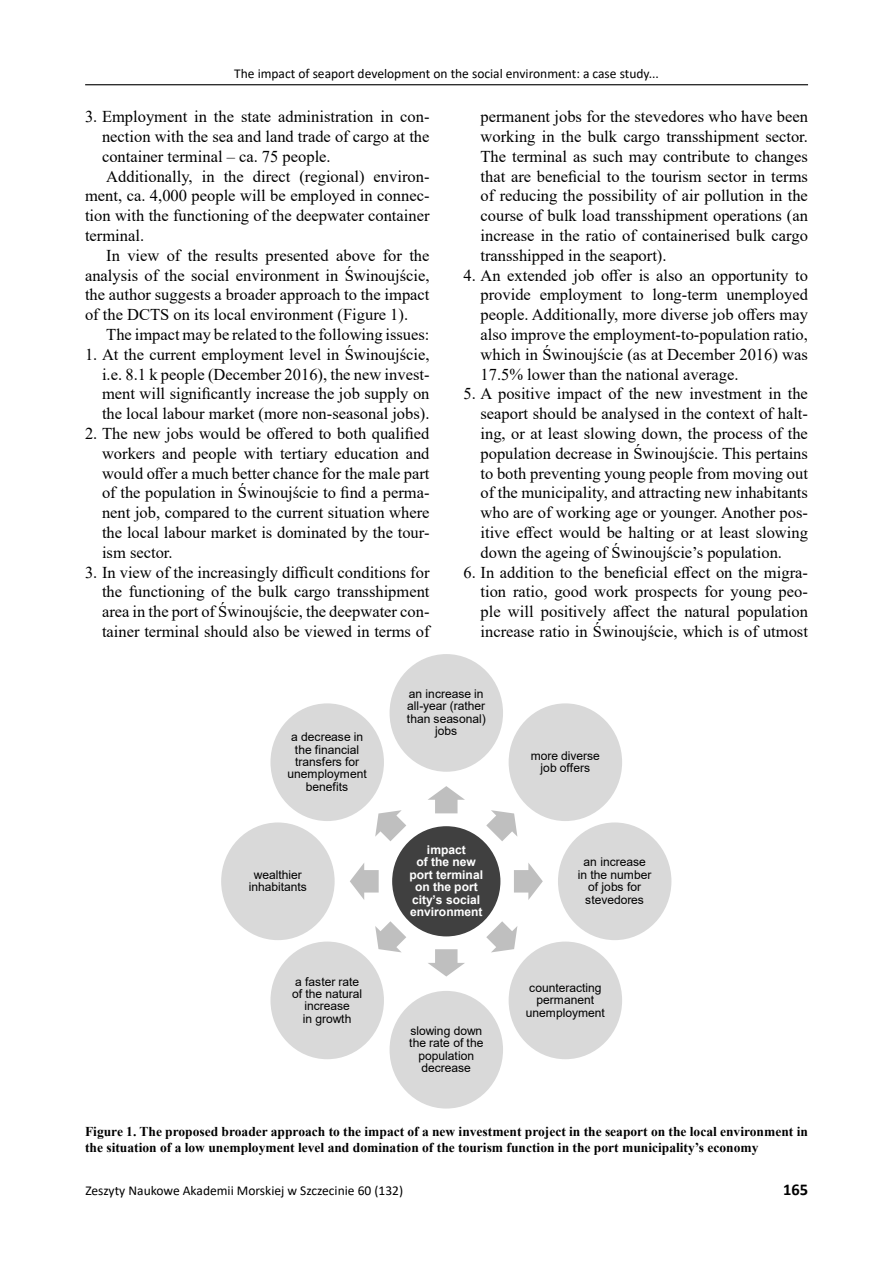
<style>
.page{position:relative;width:893px;height:1263px;background:#fff}
.page>*{position:absolute;margin:0;border:0;box-sizing:border-box;transform-origin:0 0}
.t1{font:16.5px/19.8px "Times New Roman";color:#000;text-align:justify}
.t2{font:700 16.5px "Calibri";color:#000}
.t3{font:700 13.5px/16.2px "Times New Roman";color:#000}
.t4{font:13.5px "Calibri";color:#000}
.t5{font:12px/12.5px "Arial";letter-spacing:-.005em;color:#000;text-align:center}
.t6{font:700 12px/12.5px "Arial";color:#fff;text-align:center}
</style>
<div class="page">
<hr style="left:85px;top:84px;width:723px;height:1px;background:#000">
<div style="left:391px;top:825px;width:111px;height:113px;background:#404040;border-radius:50%"></div>
<div style="left:389px;top:823px;width:114px;height:116px;border:3px solid #fff;border-radius:50%"></div>
<svg style="left:428px;top:786px;width:37px;height:27px"></svg>
<div style="left:388px;top:652px;width:117px;height:121px;background:#d9d9d9;border-radius:50%"></div>
<div style="left:387px;top:652px;width:119px;height:123px;border:3px solid #fff;border-radius:50%"></div>
<svg style="left:486px;top:810px;width:31px;height:31px"></svg>
<div style="left:507px;top:702px;width:117px;height:120px;background:#d9d9d9;border-radius:50%"></div>
<div style="left:506px;top:700px;width:119px;height:124px;border:3px solid #fff;border-radius:50%"></div>
<svg style="left:514px;top:863px;width:29px;height:37px"></svg>
<div style="left:556px;top:821px;width:117px;height:121px;background:#d9d9d9;border-radius:50%"></div>
<div style="left:555px;top:819px;width:119px;height:124px;border:3px solid #fff;border-radius:50%"></div>
<svg style="left:486px;top:921px;width:31px;height:31px"></svg>
<div style="left:507px;top:940px;width:117px;height:121px;background:#d9d9d9;border-radius:50%"></div>
<div style="left:506px;top:938px;width:119px;height:124px;border:3px solid #fff;border-radius:50%"></div>
<svg style="left:428px;top:949px;width:37px;height:27px"></svg>
<div style="left:388px;top:989px;width:117px;height:121px;background:#d9d9d9;border-radius:50%"></div>
<div style="left:387px;top:988px;width:119px;height:123px;border:3px solid #fff;border-radius:50%"></div>
<svg style="left:375px;top:921px;width:31px;height:31px"></svg>
<div style="left:269px;top:940px;width:116px;height:121px;background:#d9d9d9;border-radius:50%"></div>
<div style="left:267px;top:938px;width:120px;height:124px;border:3px solid #fff;border-radius:50%"></div>
<svg style="left:350px;top:863px;width:29px;height:37px"></svg>
<div style="left:220px;top:821px;width:116px;height:121px;background:#d9d9d9;border-radius:50%"></div>
<div style="left:218px;top:819px;width:120px;height:124px;border:3px solid #fff;border-radius:50%"></div>
<svg style="left:375px;top:810px;width:31px;height:31px"></svg>
<div style="left:269px;top:702px;width:116px;height:120px;background:#d9d9d9;border-radius:50%"></div>
<div style="left:267px;top:700px;width:120px;height:124px;border:3px solid #fff;border-radius:50%"></div>
<p class="t4" style="left:234px;top:64px;width:426px">The impact of seaport development on the social environment: a case study...</p>
<p class="t1" style="left:85px;top:106px;width:346px">3. Employment in the state administration in con-</p>
<p class="t1" style="left:102px;top:126px;width:329px">nection with the sea and land trade of cargo at the</p>
<p class="t1" style="left:102px;top:146px;width:230px">container terminal – ca. 75 people.</p>
<p class="t1" style="left:106px;top:166px;width:325px">Additionally, in the direct (regional) environ-</p>
<p class="t1" style="left:85px;top:185px;width:346px">ment, ca. 4,000 people will be employed in connec-</p>
<p class="t1" style="left:85px;top:205px;width:346px">tion with the functioning of the deepwater container</p>
<p class="t1" style="left:85px;top:225px;width:61px">terminal.</p>
<p class="t1" style="left:106px;top:245px;width:325px">In view of the results presented above for the</p>
<p class="t1" style="left:85px;top:265px;width:346px">analysis of the social environment in Świnoujście,</p>
<p class="t1" style="left:85px;top:284px;width:346px">the author suggests a broader approach to the impact</p>
<p class="t1" style="left:85px;top:304px;width:325px">of the DCTS on its local environment (Figure 1).</p>
<p class="t1" style="left:106px;top:324px;width:325px">The impact may be related to the following issues:</p>
<p class="t1" style="left:102px;top:344px;width:329px;text-indent:-17px">1. At the current employment level in Świnoujście, i.e. 8.1 k people (December 2016), the new invest&shy;ment will significantly increase the job supply on the local labour market (more non-seasonal jobs).</p>
<p class="t1" style="left:102px;top:423px;width:329px;text-indent:-17px">2. The new jobs would be offered to both qualified workers and people with tertiary education and would offer a much better chance for the male part of the population in Świnoujście to find a perma&shy;nent job, compared to the current situation where the local labour market is dominated by the tour&shy;ism sector.</p>
<p class="t1" style="left:102px;top:562px;width:329px;text-indent:-17px">3. In view of the increasingly difficult conditions for the functioning of the bulk cargo transshipment area in the port of Świnoujście, the deepwater con&shy;tainer terminal should also be viewed in terms of</p>
<p class="t1" style="left:480px;top:106px;width:329px">permanent jobs for the stevedores who have been working in the bulk cargo transshipment sector.<br>The terminal as such may contribute to changes that are beneficial to the tourism sector in terms of reducing the possibility of air pollution in the course of bulk load transshipment operations (an increase in the ratio of containerised bulk cargo transshipped in the seaport).</p>
<p class="t1" style="left:480px;top:265px;width:329px;text-indent:-17px">4. An extended job offer is also an opportunity to provide employment to long-term unemployed people. Additionally, more diverse job offers may also improve the employment-to-population ratio, which in Świnoujście (as at December 2016) was 17.5% lower than the national average.</p>
<p class="t1" style="left:480px;top:383px;width:329px;text-indent:-17px">5. A positive impact of the new investment in the seaport should be analysed in the context of halt&shy;ing, or at least slowing down, the process of the population decrease in Świnoujście. This pertains to both preventing young people from moving out of the municipality, and attracting new inhabitants who are of working age or younger. Another pos&shy;itive effect would be halting or at least slowing down the ageing of Świnoujście’s population.</p>
<p class="t1" style="left:480px;top:562px;width:329px;text-indent:-17px">6. In addition to the beneficial effect on the migra&shy;tion ratio, good work prospects for young peo&shy;ple will positively affect the natural population increase ratio in Świnoujście, which is of utmost</p>
<p class="t5" style="left:288px;top:731px;width:81px">a decrease in the financial transfers for unemployment benefits</p>
<p class="t5" style="left:249px;top:868px;width:60px">wealthier inhabitants</p>
<p class="t5" style="left:292px;top:975px;width:71px">a faster rate of the natural increase<br>in growth</p>
<p class="t5" style="left:407px;top:687px;width:80px">an increase in all-year (rather than seasonal) jobs</p>
<p class="t6" style="left:409px;top:844px;width:75px">impact<br>of the new port terminal on the port city’s social environment</p>
<p class="t5" style="left:409px;top:1024px;width:76px">slowing down the rate of the population decrease</p>
<p class="t5" style="left:531px;top:749px;width:71px">more diverse job offers</p>
<p class="t5" style="left:578px;top:856px;width:75px">an increase in the number of jobs for stevedores</p>
<p class="t5" style="left:526px;top:981px;width:81px">counteracting permanent unemployment</p>
<p class="t3" style="left:85px;top:1123px;width:724px">Figure 1. The proposed broader approach to the impact of a new investment project in the seaport on the local environment in the situation of a low unemployment level and domination of the tourism function in the port municipality’s economy</p>
<p class="t4" style="left:85px;top:1181px;width:319px">Zeszyty Naukowe Akademii Morskiej w Szczecinie 60 (132)</p>
<p class="t2" style="left:783px;top:1177px;width:27px">165</p>
</div>
